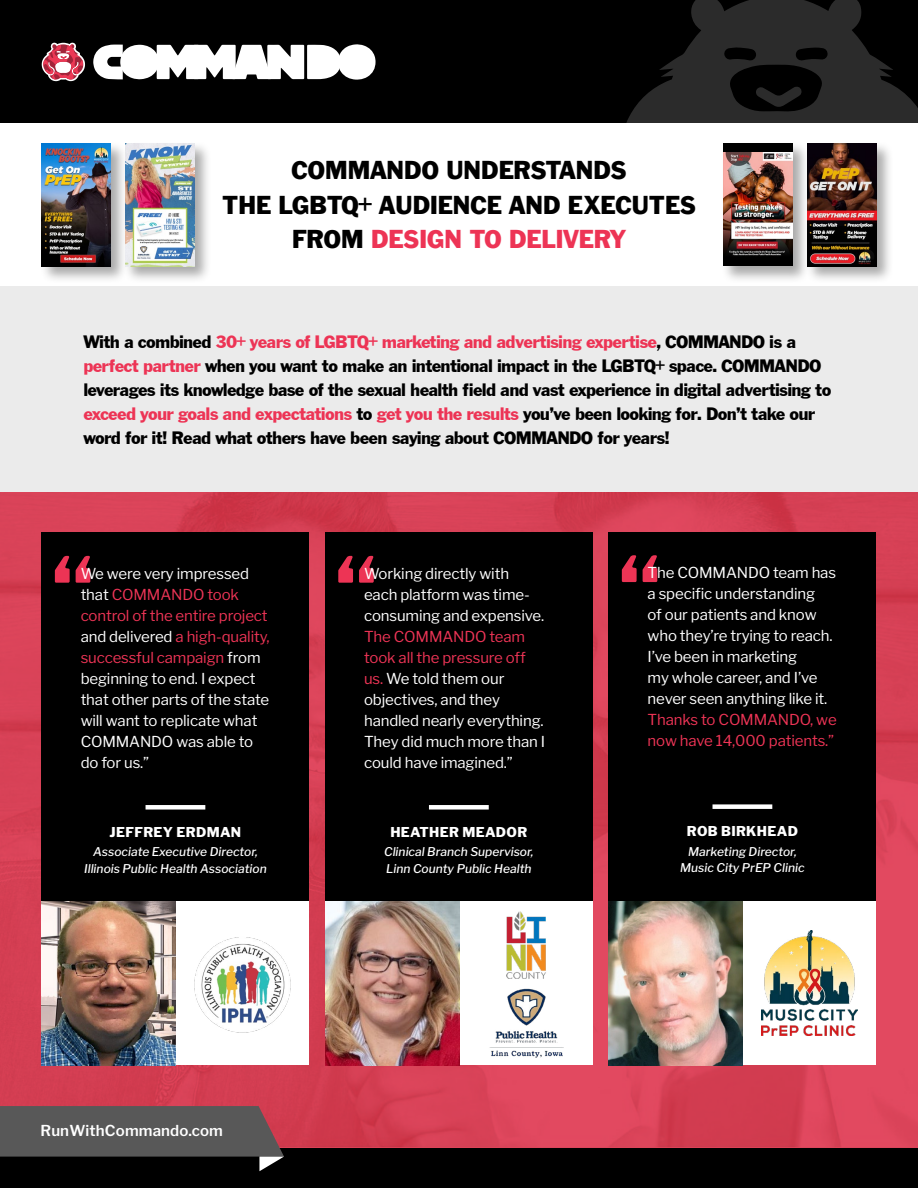
<style>
.page{position:relative;width:918px;height:1188px;background:#fff}
.page>*{position:absolute;margin:0;border:0;box-sizing:border-box;transform-origin:0 0}
.t1{font:900 81px "Libre Franklin";color:#ed3455}
.t2{font:27px/34.5px "Franklin Gothic";letter-spacing:-.02em;color:#000;text-align:center}
.t3{font:18.75px/24px "Franklin Gothic";letter-spacing:-.04em;color:#000}
.t4{font:15px/21px "Libre Franklin";letter-spacing:-.01em;color:#fff}
.t5{font:15px/21px "Libre Franklin";letter-spacing:-.01em;color:#ed3455}
.t6{font:600 15px "Libre Franklin";letter-spacing:.01em;color:#fff}
.t7{font:800 13.5px "Libre Franklin";letter-spacing:.025em;color:#fff}
.t8{font:italic 500 12px/16.5px "Libre Franklin";color:#fff;text-align:center}
.s1{color:#ed3455}
</style>
<div class="page">
<div style="left:0;top:1146px;width:918px;height:42px;background:#000"></div>
<img style="left:0;top:492px;width:918px;height:655px">
<svg style="left:0;top:1106px;width:284px;height:65px"></svg>
<div style="left:0;top:0;width:918px;height:123px;background:#000"></div>
<svg style="left:626px;top:0;width:292px;height:123px"></svg>
<svg style="left:93px;top:44px;width:283px;height:36px"></svg>
<svg style="left:42px;top:43px;width:43px;height:38px"></svg>
<div style="left:0;top:286px;width:918px;height:206px;background:#ebebeb"></div>
<div style="left:40px;top:141px;width:88px;height:143px;background:#000;opacity:.34"></div>
<img style="left:42px;top:143px;width:69px;height:123px">
<div style="left:722px;top:141px;width:88px;height:143px;background:#000;opacity:.34"></div>
<div style="left:724px;top:143px;width:69px;height:123px;background:#000"></div>
<img style="left:724px;top:153px;width:69px;height:103px">
<div style="left:123px;top:141px;width:89px;height:143px;background:#000;opacity:.34"></div>
<img style="left:125px;top:143px;width:69px;height:123px">
<div style="left:805px;top:141px;width:89px;height:143px;background:#000;opacity:.34"></div>
<img style="left:807px;top:143px;width:69px;height:123px">
<div style="left:42px;top:533px;width:267px;height:532px;background:#000"></div>
<div style="left:175px;top:901px;width:134px;height:164px;background:#fff"></div>
<img style="left:42px;top:901px;width:133px;height:164px">
<div style="left:146px;top:805px;width:59px;height:5px;background:#fff"></div>
<img style="left:194px;top:937px;width:97px;height:96px">
<div style="left:325px;top:533px;width:268px;height:532px;background:#000"></div>
<div style="left:429px;top:805px;width:60px;height:5px;background:#fff"></div>
<div style="left:609px;top:533px;width:267px;height:532px;background:#000"></div>
<div style="left:742px;top:901px;width:134px;height:164px;background:#fff"></div>
<div style="left:713px;top:804px;width:59px;height:5px;background:#fff"></div>
<img style="left:761px;top:930px;width:96px;height:105px">
<img style="left:609px;top:901px;width:134px;height:164px">
<div style="left:459px;top:901px;width:133px;height:164px;background:#fff"></div>
<img style="left:325px;top:901px;width:134px;height:164px">
<img style="left:507px;top:911px;width:39px;height:68px">
<img style="left:489px;top:989px;width:75px;height:69px">
<h2 class="t2" style="left:222px;top:153px;width:476px">COMMANDO UNDERSTANDS<br>THE LGBTQ+ AUDIENCE AND EXECUTES<br>FROM <span class="s1">DESIGN TO DELIVERY</span></h2>
<p class="t3" style="left:83px;top:329px;width:750px">With a combined <span class="s1">30+ years of LGBTQ+ marketing and advertising expertise</span>, COMMANDO is a <span class="s1">perfect partner</span> when you want to make an intentional impact in the LGBTQ+ space. COMMANDO leverages its knowledge base of the sexual health field and vast experience in digital advertising to <span class="s1">exceed your goals and expectations</span> to <span class="s1">get you the results</span> you’ve been looking for. Don’t take our word for it! Read what others have been saying about COMMANDO for years!</p>
<h1 class="t1" style="left:52px;top:538px;width:43px">“</h1>
<p class="t4" style="left:81px;top:563px;width:191px">We were very impressed that <span class="s1">COMMANDO took control of the entire project </span>and delivered <span class="s1">a high-quality, successful campaign</span> from beginning to end. I expect that other parts of the state will want to replicate what<br>COMMANDO was able to do for us.”</p>
<h1 class="t1" style="left:336px;top:538px;width:43px">“</h1>
<p class="t4" style="left:364px;top:563px;width:182px">Working directly with each platform was time&shy;consuming and expensive.</p>
<p class="t4" style="left:364px;top:626px;width:183px"><span class="s1">The COMMANDO team took all the pressure off us.</span> We told them our objectives, and they handled nearly everything.<br>They did much more than I could have imagined.”</p>
<h1 class="t1" style="left:335px;top:701px;width:43px">“</h1>
<p class="t7" style="left:110px;top:824px;width:133px">JEFFREY ERDMAN</p>
<p class="t8" style="left:84px;top:844px;width:184px">Associate Executive Director,<br>Illinois Public Health Association</p>
<p class="t7" style="left:390px;top:824px;width:138px">HEATHER MEADOR</p>
<p class="t8" style="left:384px;top:844px;width:151px;text-align:left">Clinical Branch Supervisor,<br>Linn County Public Health</p>
<h1 class="t1" style="left:619px;top:537px;width:43px">“</h1>
<p class="t4" style="left:648px;top:562px;width:190px">The COMMANDO team has a specific understanding<br>of our patients and know who they’re trying to reach.<br>I’ve been in marketing<br>my whole career, and I’ve never seen anything like it.</p>
<p class="t5" style="left:648px;top:709px;width:191px">Thanks to COMMANDO, we now have 14,000 patients.”</p>
<p class="t7" style="left:687px;top:823px;width:113px">ROB BIRKHEAD</p>
<p class="t8" style="left:680px;top:843px;width:126px">Marketing Director,<br>Music City PrEP Clinic</p>
<p class="t6" style="left:40px;top:1122px;width:184px">RunWithCommando.com</p>
</div>
